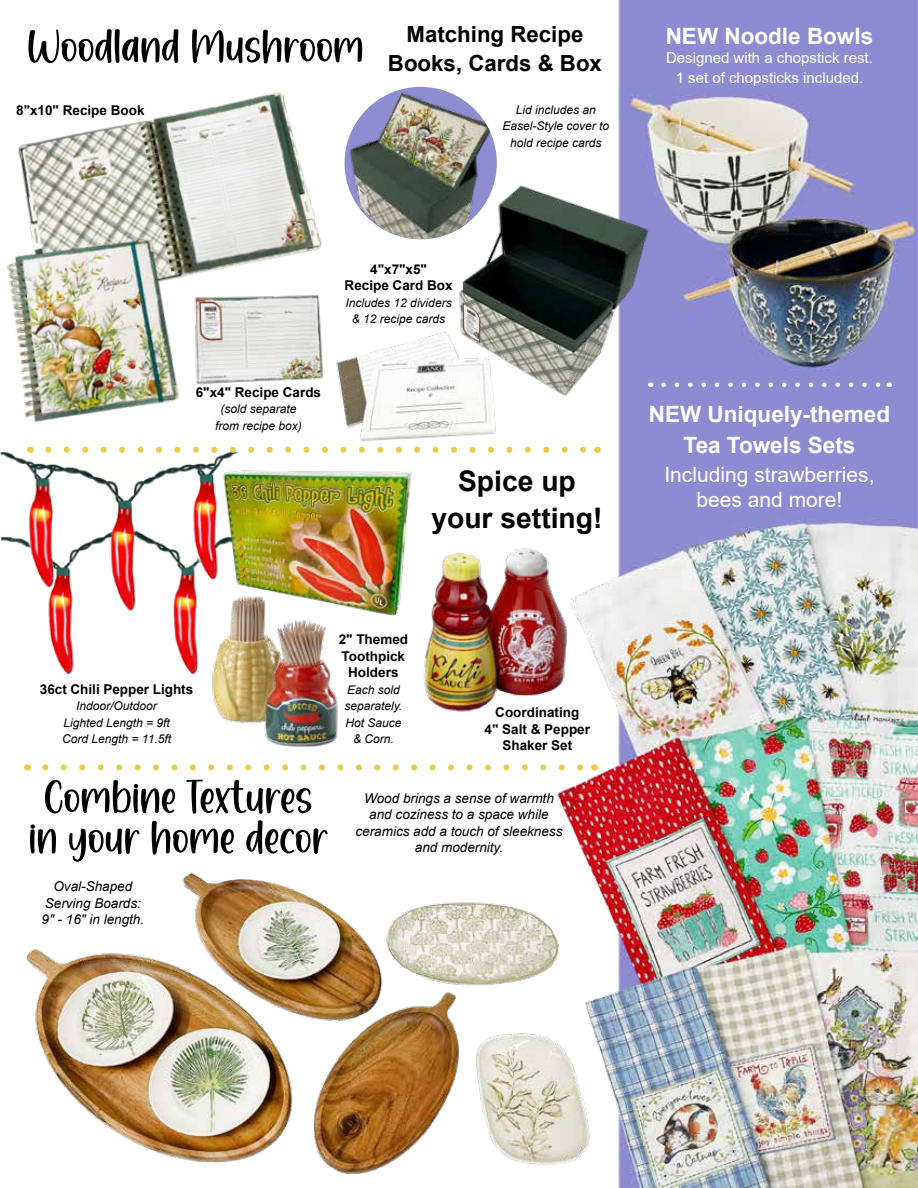
<style>
.page{position:relative;width:918px;height:1188px;background:#fff}
.page>*{position:absolute;margin:0;border:0;box-sizing:border-box;transform-origin:0 0}
.t1{font:51px/40.5px "Caramel";color:#000;text-align:center}
.t2{font:700 28.35px/36.2px "Arial";color:#000;text-align:center}
.t3{font:700 22.5px/31.5px "Arial";color:#fff;text-align:center}
.t4{font:700 22.2px/28.5px "Arial";color:#000;text-align:center}
.t5{font:21px/25.5px "Arial";color:#fff;text-align:center}
.t6{font:15px/19.5px "Arial";color:#fff;text-align:center}
.t7{font:700 13.5px/16.5px "Arial";color:#000;text-align:center}
.t8{font:italic 13.5px/16.5px "Arial";color:#000;text-align:center}
.t9{font:italic 12px/16.5px "Arial";color:#000;text-align:center}
</style>
<div class="page">
<img style="left:486px;top:0;width:432px;height:1188px">
<img style="left:26px;top:852px;width:579px;height:336px">
<img style="left:0;top:451px;width:238px;height:223px">
<img style="left:18px;top:92px;width:304px;height:182px">
<svg style="left:45px;top:764px;width:540px;height:6px"></svg>
<svg style="left:663px;top:382px;width:219px;height:5px"></svg>
<svg style="left:48px;top:447px;width:540px;height:6px"></svg>
<img style="left:7px;top:226px;width:189px;height:196px">
<img style="left:189px;top:291px;width:135px;height:96px">
<img style="left:345px;top:89px;width:152px;height:93px">
<img style="left:336px;top:182px;width:317px;height:265px">
<img style="left:423px;top:541px;width:160px;height:175px">
<img style="left:218px;top:463px;width:194px;height:153px">
<img style="left:206px;top:589px;width:113px;height:133px">
<img style="left:234px;top:618px;width:104px;height:129px">
<h3 class="t4" style="left:388px;top:21px;width:216px">Matching Recipe<br>Books, Cards &amp; Box</h3>
<h1 class="t1" style="left:27px;top:30px;width:338px">Woodland Mushroom</h1>
<h3 class="t3" style="left:666px;top:20px;width:209px">NEW Noodle Bowls</h3>
<p class="t6" style="left:666px;top:48px;width:208px">Designed with a chopstick rest.<br>1 set of chopsticks included.</p>
<p class="t7" style="left:16px;top:102px;width:130px">8"x10" Recipe Book</p>
<p class="t9" style="left:503px;top:102px;width:108px">Lid includes an<br>Easel-Style cover to hold recipe cards</p>
<p class="t7" style="left:196px;top:384px;width:127px">6"x4" Recipe Cards</p>
<p class="t9" style="left:215px;top:401px;width:88px">(sold separate from recipe box)</p>
<p class="t7" style="left:345px;top:261px;width:110px">4"x7"x5"<br>Recipe Card Box</p>
<p class="t9" style="left:346px;top:294px;width:108px">Includes 12 dividers &amp; 12 recipe cards</p>
<h2 class="t2" style="left:431px;top:464px;width:173px">Spice up your setting!</h2>
<p class="t7" style="left:40px;top:681px;width:155px">36ct Chili Pepper Lights</p>
<p class="t9" style="left:62px;top:698px;width:110px">Indoor/Outdoor<br>Lighted Length = 9ft<br>Cord Length = 11.5ft</p>
<p class="t7" style="left:339px;top:632px;width:71px">2" Themed<br>Toothpick<br>Holders</p>
<p class="t9" style="left:344px;top:682px;width:59px">Each sold separately.<br>Hot Sauce &amp; Corn.</p>
<p class="t7" style="left:485px;top:705px;width:107px">Coordinating<br>4" Salt &amp; Pepper<br>Shaker Set</p>
<h1 class="t1" style="left:28px;top:780px;width:301px">Combine Textures in your home decor</h1>
<p class="t8" style="left:42px;top:878px;width:104px">Oval-Shaped<br>Serving Boards:<br>9" - 16" in length.</p>
<p class="t8" style="left:356px;top:790px;width:208px">Wood brings a sense of warmth and coziness to a space while ceramics add a touch of sleekness and modernity.</p>
<h3 class="t3" style="left:649px;top:398px;width:243px">NEW Uniquely-themed<br>Tea Towels Sets</h3>
<h3 class="t5" style="left:664px;top:461px;width:212px">Including strawberries, bees and more!</h3>
</div>
